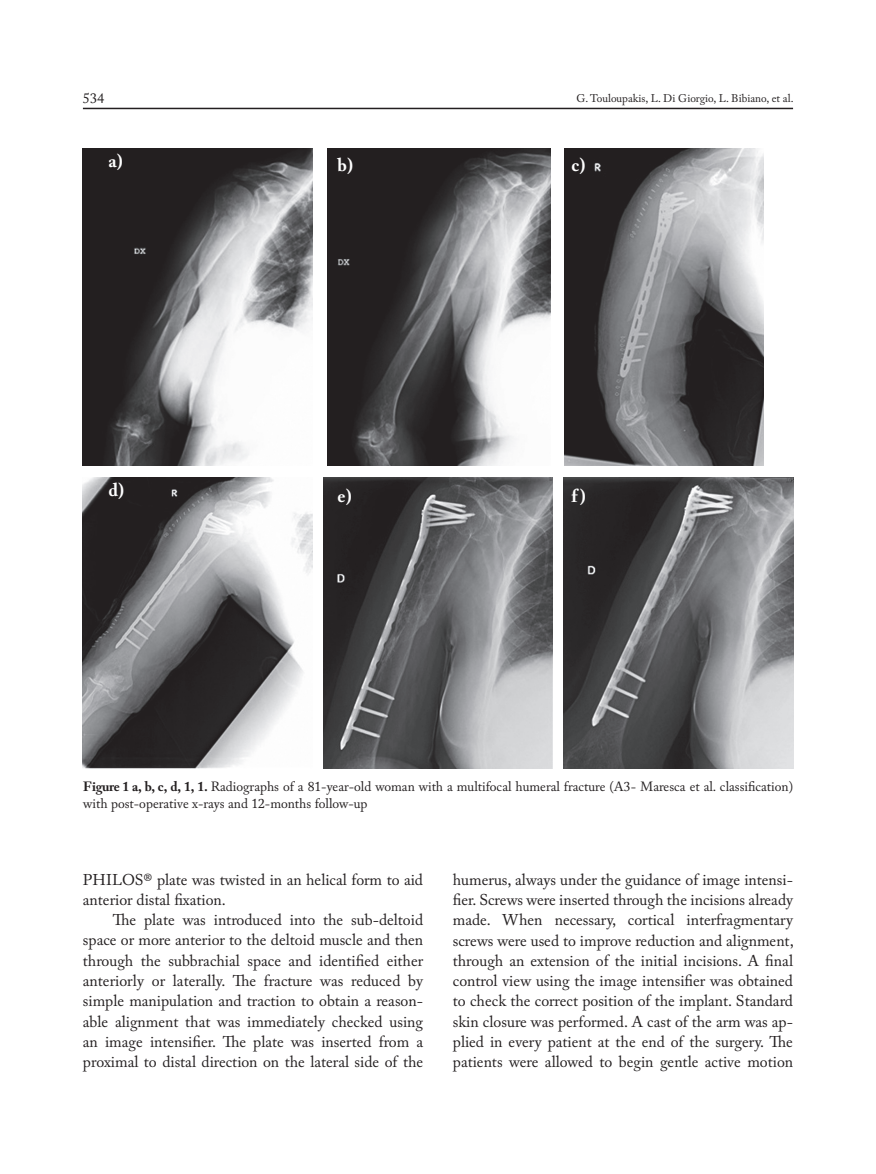
<style>
.page{position:relative;width:876px;height:1174px;background:#fff}
.page>*{position:absolute;margin:0;border:0;box-sizing:border-box;transform-origin:0 0}
.t1{font:700 18px "Mattioli 1885";color:#fff}
.t2{font:15.75px/20.2px "Mattioli 1885";color:#231f20;text-align:justify}
.t3{font:14.25px "Mattioli 1885";color:#231f20}
.t4{font:13.5px/16.5px "Mattioli 1885";color:#231f20}
.t5{font:11.25px "Mattioli 1885";color:#231f20}
.s1{font-weight:700}
</style>
<div class="page">
<hr style="left:83px;top:108px;width:710px;height:1px;background:#231f20">
<img style="left:83px;top:477px;width:230px;height:292px">
<img style="left:83px;top:149px;width:229px;height:317px">
<img style="left:565px;top:149px;width:198px;height:317px">
<img style="left:327px;top:149px;width:223px;height:317px">
<img style="left:323px;top:477px;width:230px;height:292px">
<img style="left:563px;top:477px;width:230px;height:292px">
<p class="t3" style="left:83px;top:90px;width:23px">534</p>
<p class="t5" style="left:576px;top:92px;width:219px">G. Touloupakis, L. Di Giorgio, L. Bibiano, et al.</p>
<p class="t1" style="left:108px;top:150px;width:16px">a)</p>
<p class="t1" style="left:338px;top:154px;width:17px">b)</p>
<p class="t1" style="left:571px;top:154px;width:15px">c)</p>
<p class="t1" style="left:108px;top:479px;width:17px">d)</p>
<p class="t1" style="left:338px;top:485px;width:16px">e)</p>
<p class="t1" style="left:571px;top:485px;width:16px">f)</p>
<p class="t4" style="left:83px;top:778px;width:711px"><span class="s1">Figure 1 a, b, c, d, 1, 1.</span> Radiographs of a 81-year-old woman with a multifocal humeral fracture (A3- Maresca et al. classification) with post-operative x-rays and 12-months follow-up</p>
<p class="t2" style="left:83px;top:869px;width:342px">PHILOS® plate was twisted in an helical form to aid anterior distal fixation.</p>
<p class="t2" style="left:83px;top:910px;width:342px;text-indent:30px">The plate was introduced into the sub-deltoid space or more anterior to the deltoid muscle and then through the subbrachial space and identified either anteriorly or laterally. The fracture was reduced by simple manipulation and traction to obtain a reason&shy;able alignment that was immediately checked using an image intensifier. The plate was inserted from a proximal to distal direction on the lateral side of the</p>
<p class="t2" style="left:453px;top:869px;width:342px">humerus, always under the guidance of image intensi&shy;fier. Screws were inserted through the incisions already made. When necessary, cortical interfragmentary screws were used to improve reduction and alignment, through an extension of the initial incisions. A final control view using the image intensifier was obtained to check the correct position of the implant. Standard skin closure was performed. A cast of the arm was ap&shy;plied in every patient at the end of the surgery. The patients were allowed to begin gentle active motion</p>
</div>
